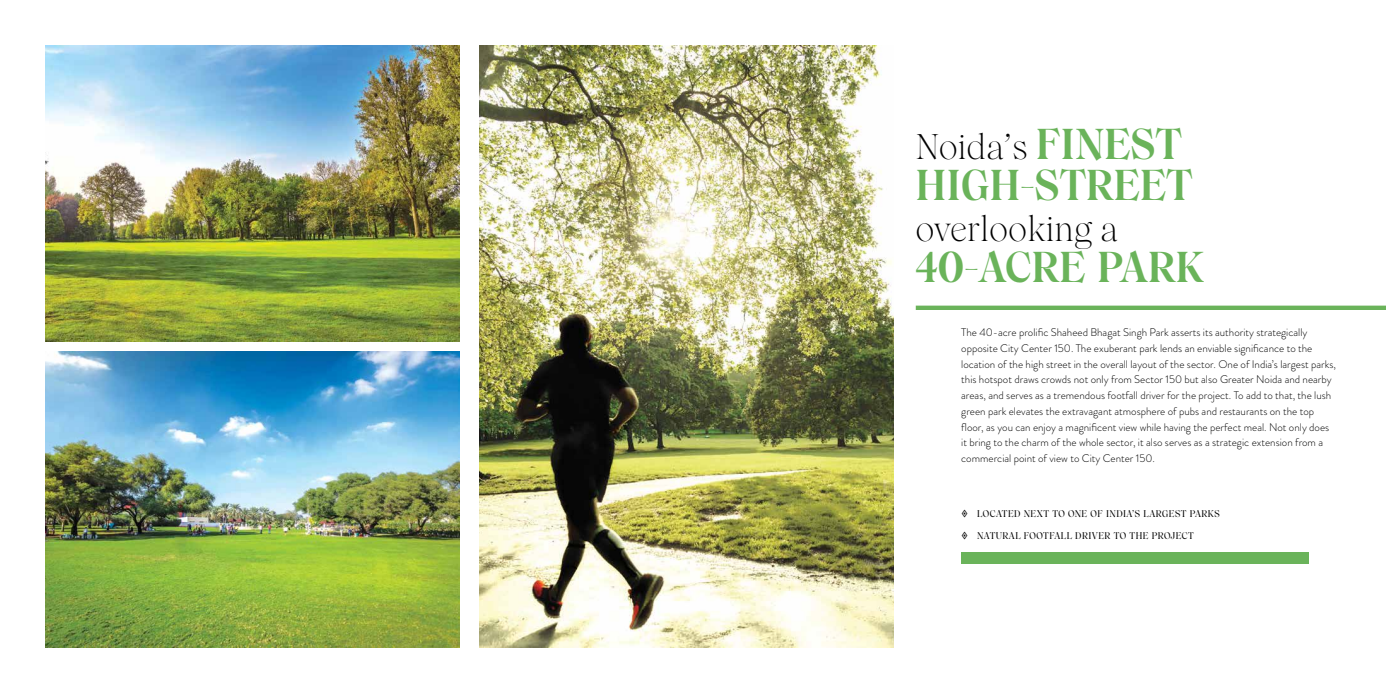
<style>
.page{position:relative;width:1386px;height:693px;background:#fff}
.page>*{position:absolute;margin:0;border:0;box-sizing:border-box;transform-origin:0 0}
.t1{font:700 41.91px "Wulkandisplay";letter-spacing:.01em;color:#6ab35a}
.t2{font:300 34.56px "Wulkandisplay";letter-spacing:.01em;color:#000}
.t3{font:300 11.03px/15.8px "Brandon Grotesque";color:#000}
.t4{font:500 9.45px "Wulkandisplay";letter-spacing:.05em;color:#000}
.s1{font-weight:700;font-size:41.91px;color:#6ab35a}
</style>
<div class="page">
<img style="left:479px;top:46px;width:414px;height:601px">
<img style="left:45px;top:46px;width:414px;height:295px">
<img style="left:45px;top:352px;width:414px;height:295px">
<hr style="left:916px;top:306px;width:470px;height:4px;background:#6ab35a">
<div style="left:961px;top:552px;width:348px;height:12px;background:#6ab35a"></div>
<h2 class="t2" style="left:916px;top:127px;width:267px">Noida’s <span class="s1">FINEST</span></h2>
<h1 class="t1" style="left:916px;top:160px;width:278px">HIGH-STREET</h1>
<h2 class="t2" style="left:916px;top:209px;width:204px">overlooking a</h2>
<h1 class="t1" style="left:916px;top:242px;width:289px">40-ACRE PARK</h1>
<p class="t3" style="left:961px;top:324px;width:376px">The 40-acre prolific Shaheed Bhagat Singh Park asserts its authority strategically opposite City Center 150. The exuberant park lends an enviable significance to the location of the high street in the overall layout of the sector. One of India’s largest parks, this hotspot draws crowds not only from Sector 150 but also Greater Noida and nearby areas, and serves as a tremendous footfall driver for the project. To add to that, the lush green park elevates the extravagant atmosphere of pubs and restaurants on the top floor, as you can enjoy a magnificent view while having the perfect meal. Not only does it bring to the charm of the whole sector, it also serves as a strategic extension from a commercial point of view to City Center 150.</p>
<p class="t4" style="left:977px;top:508px;width:244px">LOCATED NEXT TO ONE OF INDIA’S LARGEST PARKS</p>
<p class="t4" style="left:977px;top:530px;width:218px">NATURAL FOOTFALL DRIVER TO THE PROJECT</p>
</div>
